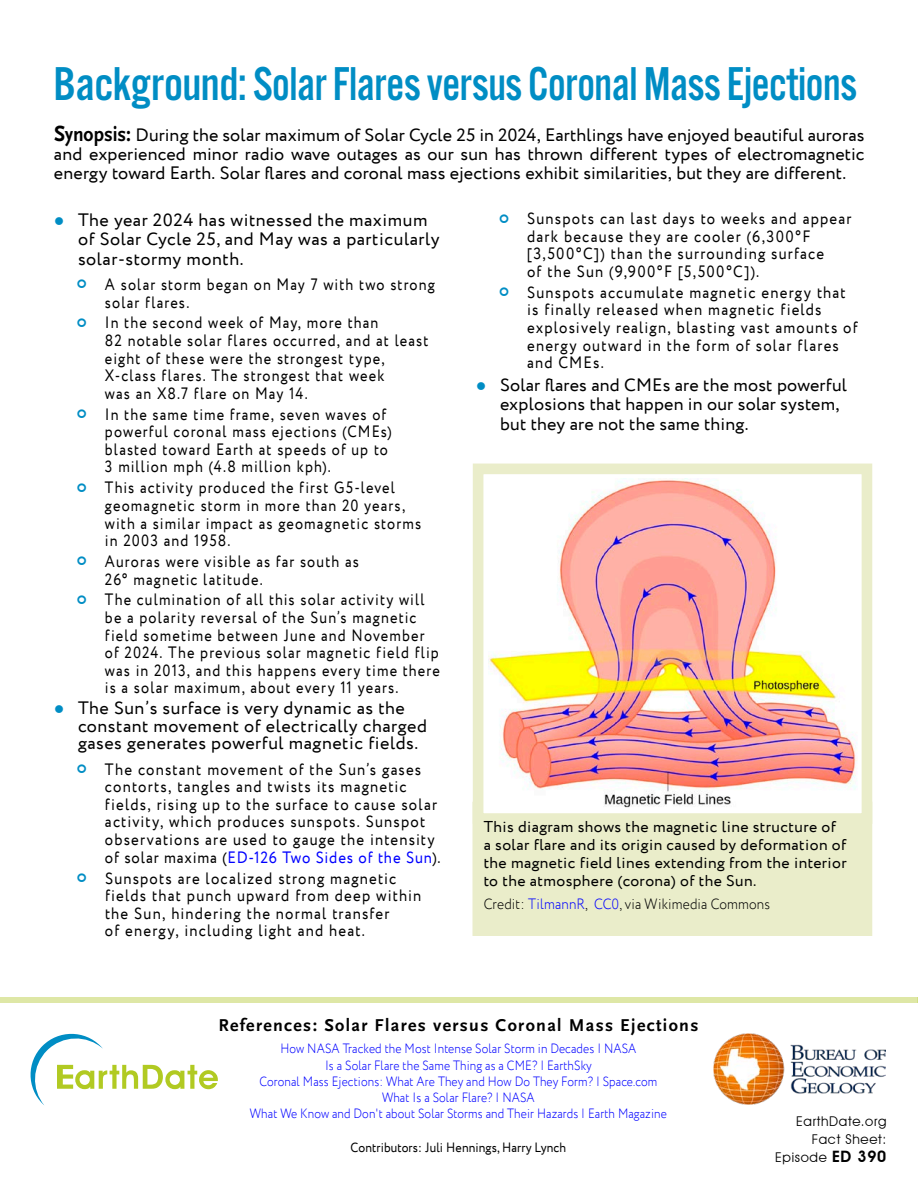
<style>
.page{position:relative;width:918px;height:1188px;background:#fff}
.page>*{position:absolute;margin:0;border:0;box-sizing:border-box;transform-origin:0 0}
.t1{font:49.35px "Alternate Got No 3 D";letter-spacing:-.01em;color:#008dc4}
.t2{font:18px/19.4px "Circe";letter-spacing:.03em;color:#000}
.t3{font:18px/19.4px "Circe";letter-spacing:.01em;color:#000}
.t4{font:700 18px "Scala Sans Pro";letter-spacing:.075em;color:#000}
.t5{font:16.5px/17.5px "Circe";letter-spacing:.08em;color:#000;scale:.87 1}
.t6{font:16.5px/17.5px "Circe";letter-spacing:.08em;color:#000;scale:.9 1}
.t7{font:15.75px/18px "Circe";letter-spacing:.025em;color:#000}
.t8{font:300 15px "Circe";letter-spacing:.01em;color:#000;scale:.9 1}
.t9{font:300 13.5px/16.2px "Circe";letter-spacing:.01em;color:#00f;text-align:center;scale:.87 1}
.t10{font:13.5px "Circe";letter-spacing:.01em;color:#000;scale:.9 1}
.t11{font:13.5px/18px "Avant Garde IT Cby BT";letter-spacing:.05em;color:#000;text-align:right}
.s1{font-family:"Scala Sans Pro";font-weight:700;font-size:22.95px}
.s2{font-family:"Scala Sans Pro";font-weight:700;font-size:21.3px}
.s3{color:#008dc4}
.s4{color:#00f}
.s5{font-weight:600;font-size:15.75px}
</style>
<div class="page">
<div style="left:472px;top:829px;width:401px;height:107px;background:#eaedca"></div>
<svg style="left:472px;top:463px;width:401px;height:366px"></svg>
<img style="left:713px;top:1034px;width:173px;height:71px">
<svg style="left:30px;top:1033px;width:188px;height:72px"></svg>
<div style="left:0;top:998px;width:918px;height:5px;background:#dee7a6"></div>
<h1 class="t1" style="left:53px;top:58px;width:805px">Background: Solar Flares versus Coronal Mass Ejections</h1>
<p class="t2" style="left:54px;top:125px;width:812px;text-align:justify"><span class="s1">S</span><span class="s2">ynopsis:</span> During the solar maximum of Solar Cycle 25 in 2024, Earthlings have enjoyed beautiful auroras and experienced minor radio wave outages as our sun has thrown different types of electromagnetic energy toward Earth. Solar flares and coronal mass ejections exhibit similarities, but they are different.</p>
<p class="t2" style="left:78px;top:211px;width:363px;text-indent:-24px"><span class="s3">●</span> The year 2024 has witnessed the maximum of Solar Cycle 25, and May was a particularly solar-stormy month.</p>
<p class="t5" style="left:105px;top:276px;width:381px">A solar storm began on May 7 with two strong solar flares.</p>
<p class="t5" style="left:105px;top:315px;width:373px">In the second week of May, more than<br>82 notable solar flares occurred, and at least eight of these were the strongest type, X-class flares. The strongest that week<br>was an X8.7 flare on May 14.</p>
<p class="t5" style="left:105px;top:406px;width:331px">In the same time frame, seven waves of powerful coronal mass ejections (CMEs) blasted toward Earth at speeds of up to 3 million mph (4.8 million kph).</p>
<p class="t5" style="left:105px;top:479px;width:365px">This activity produced the first G5-level geomagnetic storm in more than 20 years, with a similar impact as geomagnetic storms in 2003 and 1958.</p>
<p class="t5" style="left:105px;top:553px;width:293px">Auroras were visible as far south as<br>26° magnetic latitude.</p>
<p class="t5" style="left:105px;top:592px;width:386px">The culmination of all this solar activity will be a polarity reversal of the Sun’s magnetic field sometime between June and November of 2024. The previous solar magnetic field flip was in 2013, and this happens every time there is a solar maximum, about every 11 years.</p>
<p class="t2" style="left:78px;top:700px;width:351px;line-height:17.5px;text-indent:-24px"><span class="s3">●</span> The Sun’s surface is very dynamic as the constant movement of electrically charged gases generates powerful magnetic fields.</p>
<p class="t6" style="left:105px;top:761px;width:375px">The constant movement of the Sun’s gases contorts, tangles and twists its magnetic fields, rising up to the surface to cause solar activity, which produces sunspots. Sunspot observations are used to gauge the intensity of solar maxima (<span class="s4">ED-126 Two Sides of the Sun</span>).</p>
<p class="t6" style="left:105px;top:870px;width:353px">Sunspots are localized strong magnetic fields that punch upward from deep within the Sun, hindering the normal transfer<br>of energy, including light and heat.</p>
<p class="t6" style="left:527px;top:210px;width:362px">Sunspots can last days to weeks and appear dark because they are cooler (6,300°F [3,500°C]) than the surrounding surface<br>of the Sun (9,900°F [5,500°C]).</p>
<p class="t6" style="left:527px;top:284px;width:369px">Sunspots accumulate magnetic energy that is finally released when magnetic fields explosively realign, blasting vast amounts of energy outward in the form of solar flares and CMEs.</p>
<p class="t3" style="left:500px;top:376px;width:348px;text-indent:-24px"><span class="s3">●</span> Solar flares and CMEs are the most powerful explosions that happen in our solar system, but they are not the same thing.</p>
<p class="t7" style="left:484px;top:818px;width:365px">This diagram shows the magnetic line structure of a solar flare and its origin caused by deformation of the magnetic field lines extending from the interior to the atmosphere (corona) of the Sun.</p>
<p class="t8" style="left:484px;top:894px;width:320px">Credit: <span class="s4">TilmannR</span>, <span class="s4">CC0</span>, via Wikimedia Commons</p>
<p class="t4" style="left:218px;top:1014px;width:482px">References: Solar Flares versus Coronal Mass Ejections</p>
<p class="t9" style="left:250px;top:1041px;width:481px">How NASA Tracked the Most Intense Solar Storm in Decades | NASA<br>Is a Solar Flare the Same Thing as a CME? | EarthSky<br>Coronal Mass Ejections: What Are They and How Do They Form? | Space.com What Is a Solar Flare? | NASA<br>What We Know and Don't about Solar Storms and Their Hazards | Earth Magazine</p>
<p class="t10" style="left:351px;top:1139px;width:241px">Contributors: Juli Hennings, Harry Lynch</p>
<p class="t11" style="left:775px;top:1113px;width:113px">EarthDate.org<br>Fact Sheet:<br>Episode <span class="s5">ED 390</span></p>
</div>
